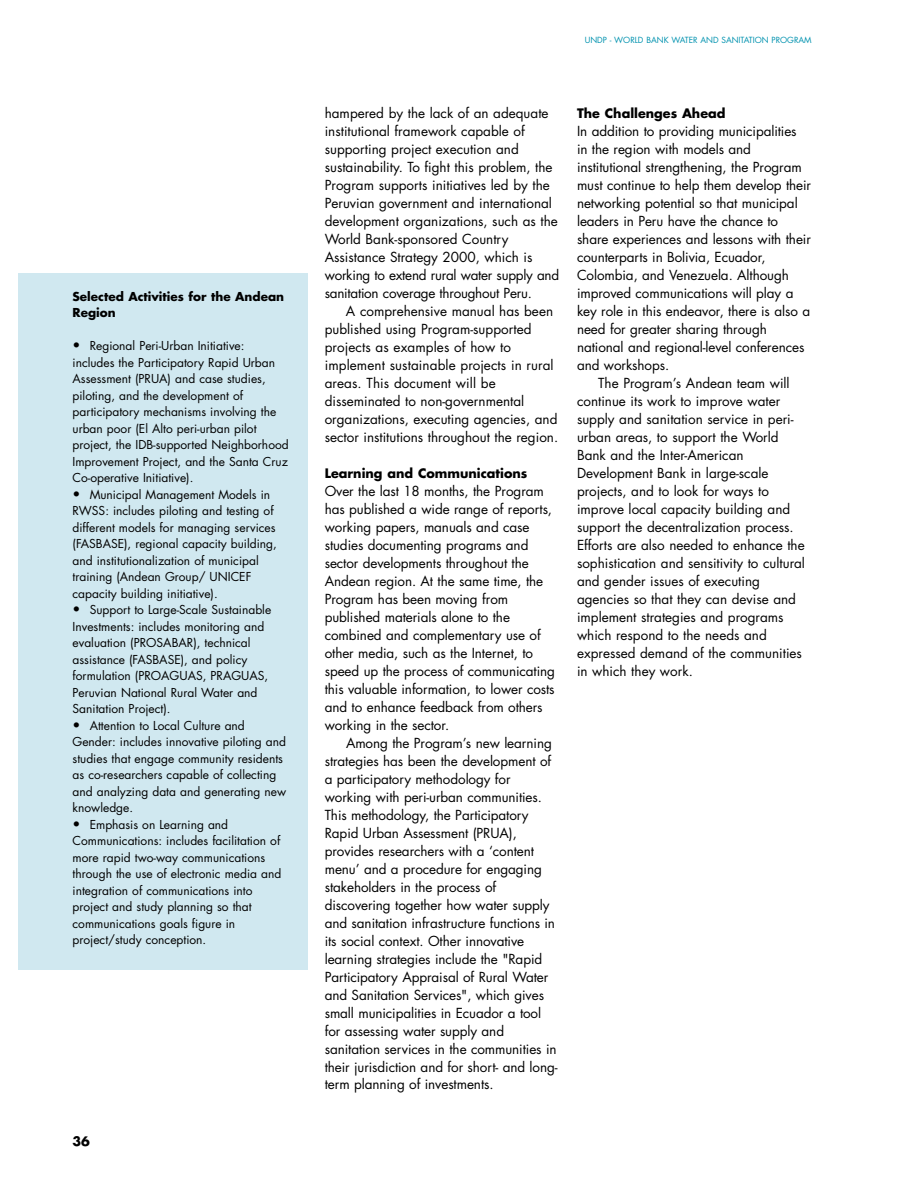
<style>
.page{position:relative;width:918px;height:1188px;background:#fff}
.page>*{position:absolute;margin:0;border:0;box-sizing:border-box;transform-origin:0 0}
.t1{font:13.5px/18px "Futura";letter-spacing:-.005em;color:#000}
.t2{font:700 12.75px "Futura";color:#000}
.t3{font:12px/16.5px "Futura";color:#000}
.t4{font:700 12px/16.5px "Futura";color:#000}
.t5{font:8.25px "Futura";color:#0092af}
.s1{font-size:13.5px}
</style>
<div class="page">
<div style="left:18px;top:274px;width:289px;height:696px;background:#d0e8f0"></div>
<p class="t4" style="left:73px;top:289px;width:213px">Selected Activities for the Andean<br>Region</p>
<p class="t3" style="left:73px;top:338px;width:218px"><span class="s1">•</span> Regional Peri-Urban Initiative: includes the Participatory Rapid Urban Assessment (PRUA) and case studies, piloting, and the development of participatory mechanisms involving the urban poor (El Alto peri-urban pilot project, the IDB-supported Neighborhood Improvement Project, and the Santa Cruz Co-operative Initiative).</p>
<p class="t3" style="left:73px;top:487px;width:206px"><span class="s1">•</span> Municipal Management Models in RWSS: includes piloting and testing of different models for managing services (FASBASE), regional capacity building, and institutionalization of municipal training (Andean Group/ UNICEF capacity building initiative).</p>
<p class="t3" style="left:73px;top:602px;width:200px"><span class="s1">•</span> Support to Large-Scale Sustainable Investments: includes monitoring and evaluation (PROSABAR), technical assistance (FASBASE), and policy formulation (PROAGUAS, PRAGUAS, Peruvian National Rural Water and Sanitation Project).</p>
<p class="t3" style="left:73px;top:718px;width:215px"><span class="s1">•</span> Attention to Local Culture and Gender: includes innovative piloting and studies that engage community residents as co-researchers capable of collecting and analyzing data and generating new knowledge.</p>
<p class="t3" style="left:73px;top:817px;width:210px"><span class="s1">•</span> Emphasis on Learning and Communications: includes facilitation of more rapid two-way communications through the use of electronic media and integration of communications into project and study planning so that communications goals figure in project/study conception.</p>
<p class="t2" style="left:73px;top:1135px;width:19px">36</p>
<p class="t5" style="left:585px;top:36px;width:228px">UNDP - WORLD BANK WATER AND SANITATION PROGRAM</p>
<p class="t1" style="left:325px;top:105px;width:236px">hampered by the lack of an adequate institutional framework capable of supporting project execution and sustainability. To fight this problem, the Program supports initiatives led by the Peruvian government and international development organizations, such as the World Bank-sponsored Country Assistance Strategy 2000, which is working to extend rural water supply and sanitation coverage throughout Peru.</p>
<p class="t1" style="left:325px;top:303px;width:235px;text-indent:21px">A comprehensive manual has been published using Program-supported projects as examples of how to implement sustainable projects in rural areas. This document will be disseminated to non-governmental organizations, executing agencies, and sector institutions throughout the region.</p>
<p class="t2" style="left:325px;top:467px;width:204px">Learning and Communications</p>
<p class="t1" style="left:325px;top:483px;width:232px">Over the last 18 months, the Program has published a wide range of reports, working papers, manuals and case studies documenting programs and sector developments throughout the Andean region. At the same time, the Program has been moving from published materials alone to the combined and complementary use of other media, such as the Internet, to speed up the process of communicating this valuable information, to lower costs and to enhance feedback from others working in the sector.</p>
<p class="t1" style="left:325px;top:735px;width:234px;text-indent:21px">Among the Program’s new learning strategies has been the development of a participatory methodology for working with peri-urban communities.<br>This methodology, the Participatory Rapid Urban Assessment (PRUA), provides researchers with a ‘content menu’ and a procedure for engaging stakeholders in the process of discovering together how water supply and sanitation infrastructure functions in its social context. Other innovative learning strategies include the "Rapid Participatory Appraisal of Rural Water and Sanitation Services", which gives small municipalities in Ecuador a tool for assessing water supply and sanitation services in the communities in their jurisdiction and for short- and long&shy;term planning of investments.</p>
<p class="t2" style="left:577px;top:107px;width:150px">The Challenges Ahead</p>
<p class="t1" style="left:577px;top:123px;width:221px">In addition to providing municipalities</p>
<p class="t1" style="left:577px;top:141px;width:176px">in the region with models and</p>
<p class="t1" style="left:577px;top:159px;width:226px">institutional strengthening, the Program</p>
<p class="t1" style="left:577px;top:177px;width:236px">must continue to help them develop their</p>
<p class="t1" style="left:577px;top:195px;width:222px">networking potential so that municipal</p>
<p class="t1" style="left:577px;top:213px;width:203px">leaders in Peru have the chance to</p>
<p class="t1" style="left:577px;top:231px;width:235px">share experiences and lessons with their</p>
<p class="t1" style="left:577px;top:249px;width:190px">counterparts in Bolivia, Ecuador,</p>
<p class="t1" style="left:577px;top:267px;width:213px">Colombia, and Venezuela. Although</p>
<p class="t1" style="left:577px;top:285px;width:218px">improved communications will play a</p>
<p class="t1" style="left:577px;top:303px;width:235px">key role in this endeavor, there is also a</p>
<p class="t1" style="left:577px;top:321px;width:191px">need for greater sharing through</p>
<p class="t1" style="left:577px;top:339px;width:229px">national and regional-level conferences</p>
<p class="t1" style="left:577px;top:357px;width:94px">and workshops.</p>
<p class="t1" style="left:598px;top:375px;width:193px">The Program’s Andean team will</p>
<p class="t1" style="left:577px;top:393px;width:205px">continue its work to improve water</p>
<p class="t1" style="left:577px;top:411px;width:218px">supply and sanitation service in peri-</p>
<p class="t1" style="left:577px;top:429px;width:203px">urban areas, to support the World</p>
<p class="t1" style="left:577px;top:447px;width:168px">Bank and the Inter-American</p>
<p class="t1" style="left:577px;top:465px;width:193px">Development Bank in large-scale</p>
<p class="t1" style="left:577px;top:483px;width:194px">projects, and to look for ways to</p>
<p class="t1" style="left:577px;top:501px;width:215px">improve local capacity building and</p>
<p class="t1" style="left:577px;top:519px;width:218px">support the decentralization process.</p>
<p class="t1" style="left:577px;top:537px;width:229px">Efforts are also needed to enhance the</p>
<p class="t1" style="left:577px;top:555px;width:230px">sophistication and sensitivity to cultural</p>
<p class="t1" style="left:577px;top:573px;width:185px">and gender issues of executing</p>
<p class="t1" style="left:577px;top:591px;width:221px">agencies so that they can devise and</p>
<p class="t1" style="left:577px;top:609px;width:208px">implement strategies and programs</p>
<p class="t1" style="left:577px;top:627px;width:191px">which respond to the needs and</p>
<p class="t1" style="left:577px;top:645px;width:226px">expressed demand of the communities</p>
<p class="t1" style="left:577px;top:663px;width:117px">in which they work.</p>
</div>
